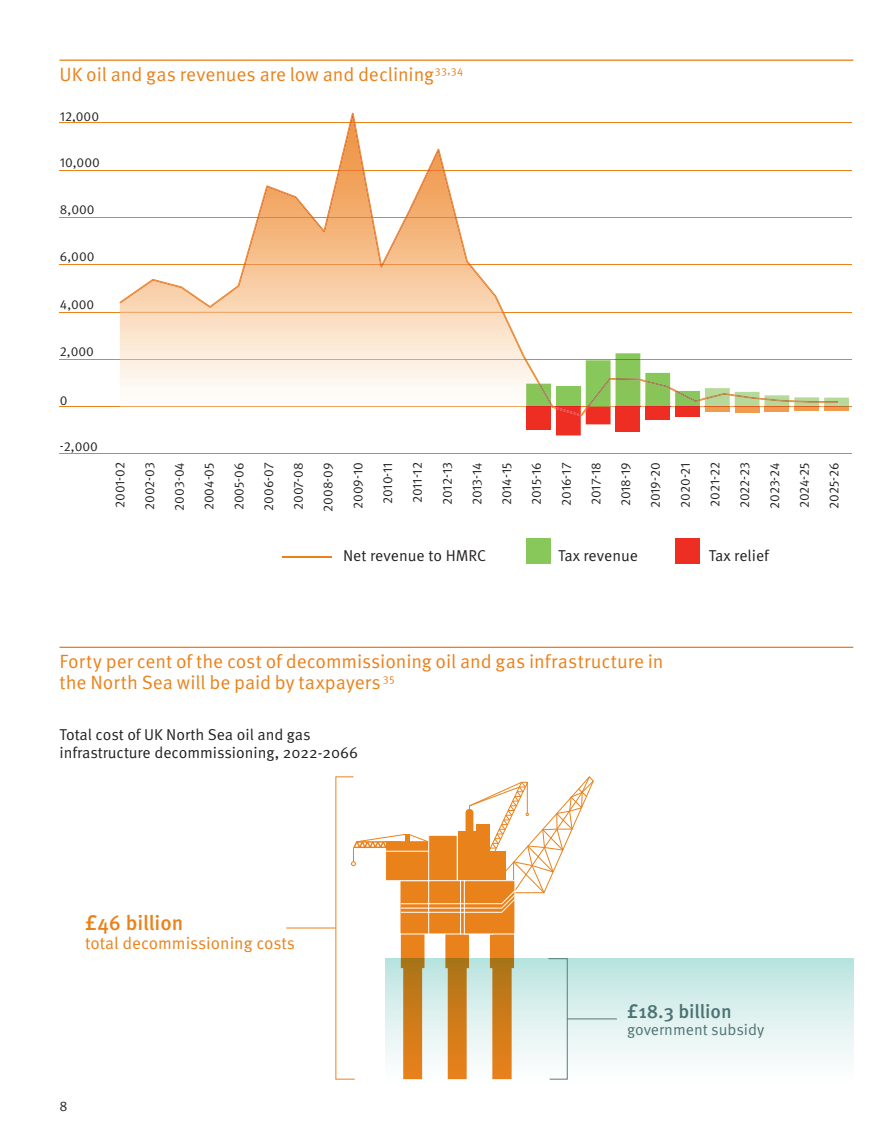
<style>
.page{position:relative;width:893px;height:1141px;background:#fff}
.page>*{position:absolute;margin:0;border:0;box-sizing:border-box;transform-origin:0 0}
.t1{font:500 20.82px "Meta Pro";color:#ea821c}
.Graph_titles{font:19.25px/21px "Meta Pro Norm";letter-spacing:-.005em;color:#ea821c}
.t2{font:500 19.25px "Meta Pro";color:#587a7b}
.t3{font:16.97px "Meta Pro Norm";color:#ea821c}
.t4{font:15.75px/17.5px "Meta Pro Norm";color:#231f20}
.t5{font:15.75px "Meta Pro Norm";color:#587a7b}
.t6{font:14px "Meta Pro Norm";color:#231f20}
.t7{font:13.12px "Meta Pro Norm";color:#231f20}
</style>
<div class="page">
<hr style="left:60px;top:60px;width:793px;height:1px;background:#ea821c">
<hr style="left:60px;top:647px;width:793px;height:1px;background:#ea821c">
<div style="left:386px;top:959px;width:467px;height:122px;background:linear-gradient(to bottom,#bbe4e0,#fff)"></div>
<hr style="left:286px;top:928px;width:50px;height:1px;background:#ea821c">
<svg style="left:335px;top:776px;width:259px;height:304px"></svg>
<hr style="left:567px;top:1018px;width:50px;height:1px;background:#587a7b">
<hr style="left:60px;top:123px;width:792px;height:1px;background:#ea821c">
<hr style="left:60px;top:170px;width:792px;height:1px;background:#ea821c">
<hr style="left:60px;top:217px;width:792px;height:1px;background:#ea821c">
<hr style="left:60px;top:265px;width:792px;height:1px;background:#ea821c">
<hr style="left:60px;top:312px;width:792px;height:1px;background:#ea821c">
<hr style="left:60px;top:359px;width:792px;height:1px;background:#ea821c">
<hr style="left:60px;top:406px;width:792px;height:1px;background:#ea821c">
<hr style="left:60px;top:454px;width:792px;height:1px;background:#ea821c">
<div style="left:526px;top:538px;width:25px;height:25px;background:#88c75a"></div>
<div style="left:675px;top:538px;width:25px;height:25px;background:#ee2e22"></div>
<hr style="left:282px;top:556px;width:50px;height:2px;background:#ea821c">
<svg style="left:119px;top:113px;width:705px;height:294px"></svg>
<img style="left:120px;top:114px;width:432px;height:292px">
<svg style="left:524px;top:353px;width:325px;height:82px"></svg>
<img style="left:538px;top:384px;width:13px;height:22px">
<p class="Graph_titles" style="left:60px;top:62px;width:405px">UK oil and gas revenues are low and declining<sup>33,34</sup></p>
<p class="t7" style="left:60px;top:106px;width:41px">12,000</p>
<p class="t7" style="left:60px;top:153px;width:41px">10,000</p>
<p class="t7" style="left:60px;top:200px;width:36px">8,000</p>
<p class="t7" style="left:60px;top:247px;width:36px">6,000</p>
<p class="t7" style="left:60px;top:294px;width:36px">4,000</p>
<p class="t7" style="left:60px;top:342px;width:35px">2,000</p>
<p class="t7" style="left:60px;top:390px;width:9px">0</p>
<p class="t7" style="left:60px;top:436px;width:39px">-2,000</p>
<p class="t7" style="left:110px;top:508px;width:47px;rotate:-90deg">2001-02</p>
<p class="t7" style="left:140px;top:510px;width:49px;rotate:-90deg">2002-03</p>
<p class="t7" style="left:169px;top:511px;width:50px;rotate:-90deg">2003-04</p>
<p class="t7" style="left:199px;top:510px;width:49px;rotate:-90deg">2004-05</p>
<p class="t7" style="left:229px;top:510px;width:50px;rotate:-90deg">2005-06</p>
<p class="t7" style="left:259px;top:511px;width:50px;rotate:-90deg">2006-07</p>
<p class="t7" style="left:288px;top:510px;width:49px;rotate:-90deg">2007-08</p>
<p class="t7" style="left:318px;top:512px;width:51px;rotate:-90deg">2008-09</p>
<p class="t7" style="left:348px;top:509px;width:48px;rotate:-90deg">2009-10</p>
<p class="t7" style="left:378px;top:504px;width:43px;rotate:-90deg">2010-11</p>
<p class="t7" style="left:407px;top:503px;width:42px;rotate:-90deg">2011-12</p>
<p class="t7" style="left:437px;top:505px;width:44px;rotate:-90deg">2012-13</p>
<p class="t7" style="left:467px;top:505px;width:44px;rotate:-90deg">2013-14</p>
<p class="t7" style="left:497px;top:505px;width:44px;rotate:-90deg">2014-15</p>
<p class="t7" style="left:526px;top:505px;width:44px;rotate:-90deg">2015-16</p>
<p class="t7" style="left:556px;top:506px;width:45px;rotate:-90deg">2016-17</p>
<p class="t7" style="left:586px;top:505px;width:44px;rotate:-90deg">2017-18</p>
<p class="t7" style="left:616px;top:506px;width:45px;rotate:-90deg">2018-19</p>
<p class="t7" style="left:645px;top:508px;width:47px;rotate:-90deg">2019-20</p>
<p class="t7" style="left:675px;top:508px;width:47px;rotate:-90deg">2020-21</p>
<p class="t7" style="left:705px;top:507px;width:46px;rotate:-90deg">2021-22</p>
<p class="t7" style="left:735px;top:508px;width:47px;rotate:-90deg">2022-23</p>
<p class="t7" style="left:764px;top:509px;width:48px;rotate:-90deg">2023-24</p>
<p class="t7" style="left:794px;top:508px;width:48px;rotate:-90deg">2024-25</p>
<p class="t7" style="left:824px;top:509px;width:48px;rotate:-90deg">2025-26</p>
<p class="t4" style="left:343px;top:546px;width:145px">Net revenue to HMRC</p>
<p class="t4" style="left:558px;top:546px;width:81px">Tax revenue</p>
<p class="t4" style="left:709px;top:546px;width:62px">Tax relief</p>
<p class="Graph_titles" style="left:60px;top:649px;width:606px">Forty per cent of the cost of decommissioning oil and gas infrastructure in the North Sea will be paid by taxpayers <sup>35</sup></p>
<p class="t4" style="left:60px;top:725px;width:300px">Total cost of UK North Sea oil and gas infrastructure decommissioning, 2022-2066</p>
<h1 class="t1" style="left:85px;top:907px;width:100px">£46 billion</h1>
<p class="t3" style="left:85px;top:930px;width:212px">total decommissioning costs</p>
<p class="t6" style="left:60px;top:1096px;width:10px">8</p>
<h2 class="t2" style="left:627px;top:996px;width:106px">£18.3 billion</h2>
<p class="t5" style="left:627px;top:1018px;width:139px">government subsidy</p>
</div>
